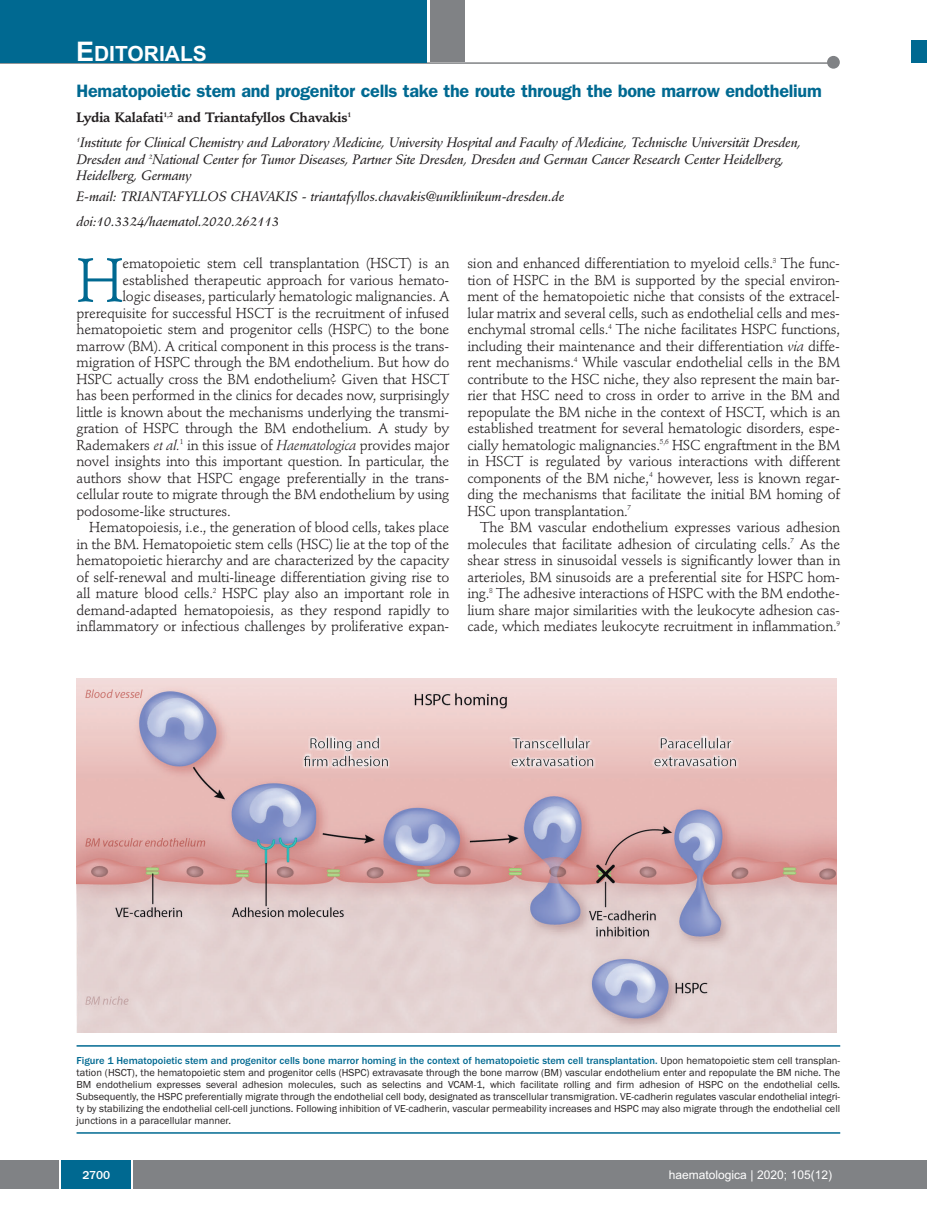
<style>
.page{position:relative;width:927px;height:1225px;background:#fff}
.page>*{position:absolute;margin:0;border:0;box-sizing:border-box;transform-origin:0 0}
.t1{font:60.45px "Stempel Schneidler";color:#006991}
.t2{font:700 21px "Arial";color:#fff}
.t3{font:600 18px "Franklin Gothic";letter-spacing:-.015em;color:#006991}
.t4{font:14.25px/16.5px "Stempel Schneidler";letter-spacing:-.015em;color:#231f20;text-align:justify}
.t5{font:italic 13.5px/16.5px "Stempel Schneidler Med";letter-spacing:-.015em;color:#231f20}
.t6{font:700 13.5px "Stempel Schneidler";letter-spacing:-.005em;color:#231f20}
.t7{font:12px "Arial";color:#fff}
.t8{font:500 12px "Franklin Gothic";color:#fff}
.t9{font:10.5px/12px "Franklin Gothic";color:#231f20;text-align:justify}
.s1{font-size:27px}
.s2{font-style:italic}
.s3{font-weight:500;color:#006991}
</style>
<div class="page">
<hr style="left:0;top:62px;width:837px;height:2px;background:#808285">
<div style="left:0;top:1160px;width:910px;height:28px;background:#808285"></div>
<div style="left:61px;top:1160px;width:71px;height:28px;background:#006991"></div>
<div style="left:827px;top:56px;width:13px;height:13px;background:#808285;border-radius:50%"></div>
<div style="left:431px;top:0;width:34px;height:62px;background:#808285"></div>
<div style="left:0;top:0;width:427px;height:62px;background:#006991"></div>
<svg style="left:60px;top:1160px;width:1px;height:28px"></svg>
<svg style="left:132px;top:1160px;width:1px;height:28px"></svg>
<div style="left:911px;top:40px;width:16px;height:22px;background:#006991"></div>
<div style="left:910px;top:1160px;width:17px;height:28px;background:#808285"></div>
<img style="left:77px;top:678px;width:759px;height:354px">
<hr style="left:77px;top:1045px;width:763px;height:1px;background:#006991">
<hr style="left:77px;top:1132px;width:763px;height:1px;background:#006991">
<h2 class="t2" style="left:76px;top:42px;width:132px"><span class="s1">E</span>DITORIALS</h2>
<p class="t3" style="left:77px;top:85px;width:747px">Hematopoietic stem and progenitor cells take the route through the bone marrow endothelium</p>
<p class="t6" style="left:77px;top:112px;width:276px">Lydia Kalafati<sup>1,2</sup> and Triantafyllos Chavakis<sup>1</sup></p>
<p class="t5" style="left:77px;top:136px;width:726px"><sup>1</sup>Institute for Clinical Chemistry and Laboratory Medicine, University Hospital and Faculty of Medicine, Technische Universität Dresden,<br>Dresden and <sup>2</sup>National Center for Tumor Diseases, Partner Site Dresden, Dresden and German Cancer Research Center Heidelberg,<br>Heidelberg, Germany</p>
<p class="t5" style="left:77px;top:185px;width:489px;line-height:25px">E-mail: TRIANTAFYLLOS CHAVAKIS - triantafyllos.chavakis@uniklinikum-dresden.de doi:10.3324/haematol.2020.262113</p>
<h1 class="t1" style="left:77px;top:255px;width:48px">H</h1>
<p class="t4" style="left:122px;top:256px;width:328px">ematopoietic stem cell transplantation (HSCT) is an</p>
<p class="t4" style="left:467px;top:256px;width:374px">sion and enhanced differentiation to myeloid cells.<sup>3</sup> The func&shy;tion of HSPC in the BM is supported by the special environ&shy;ment of the hematopoietic niche that consists of the extracel&shy;lular matrix and several cells, such as endothelial cells and mes&shy;enchymal stromal cells.<sup>4</sup> The niche facilitates HSPC functions, including their maintenance and their differentiation <span class="s2">via</span> diffe - rent mechanisms.<sup>4</sup> While vascular endothelial cells in the BM contribute to the HSC niche, they also represent the main bar&shy;rier that HSC need to cross in order to arrive in the BM and repopulate the BM niche in the context of HSCT, which is an established treatment for several hematologic disorders, espe&shy;cially hematologic malignancies.<sup>5,6</sup> HSC engraftment in the BM in HSCT is regulated by various interactions with different components of the BM niche,<sup>4</sup> however, less is known regar - ding the mechanisms that facilitate the initial BM homing of HSC upon transplantation.<sup>7</sup></p>
<p class="t4" style="left:467px;top:520px;width:374px;text-indent:13px">The BM vascular endothelium expresses various adhesion molecules that facilitate adhesion of circulating cells.<sup>7</sup> As the shear stress in sinusoidal vessels is significantly lower than in arterioles, BM sinusoids are a preferential site for HSPC hom&shy;ing.<sup>8</sup> The adhesive interactions of HSPC with the BM endothe&shy;lium share major similarities with the leukocyte adhesion cas&shy;cade, which mediates leukocyte recruitment in inflammation.<sup>9</sup></p>
<p class="t4" style="left:122px;top:273px;width:328px">established therapeutic approach for various hemato-</p>
<p class="t4" style="left:122px;top:289px;width:328px">logic diseases, particularly hematologic malignancies. A</p>
<p class="t4" style="left:77px;top:306px;width:374px">prerequisite for successful HSCT is the recruitment of infused</p>
<p class="t4" style="left:77px;top:322px;width:374px">hematopoietic stem and progenitor cells (HSPC) to the bone</p>
<p class="t4" style="left:77px;top:339px;width:374px">marrow (BM). A critical component in this process is the trans-</p>
<p class="t4" style="left:77px;top:355px;width:374px">migration of HSPC through the BM endothelium. But how do</p>
<p class="t4" style="left:77px;top:372px;width:374px">HSPC actually cross the BM endothelium? Given that HSCT</p>
<p class="t4" style="left:77px;top:388px;width:374px">has been performed in the clinics for decades now, surprisingly</p>
<p class="t4" style="left:77px;top:405px;width:374px">little is known about the mechanisms underlying the transmi-</p>
<p class="t4" style="left:77px;top:421px;width:374px">gration of HSPC through the BM endothelium. A study by</p>
<p class="t4" style="left:77px;top:438px;width:374px">Rademakers <span class="s2">et al.</span><sup>1</sup> in this issue of <span class="s2">Haematologica</span> provides major</p>
<p class="t4" style="left:77px;top:454px;width:374px">novel insights into this important question. In particular, the</p>
<p class="t4" style="left:77px;top:471px;width:374px">authors show that HSPC engage preferentially in the trans -</p>
<p class="t4" style="left:77px;top:487px;width:374px">cellular route to migrate through the BM endothelium by using</p>
<p class="t4" style="left:77px;top:504px;width:156px">podosome-like structures.</p>
<p class="t4" style="left:89px;top:520px;width:362px">Hematopoiesis, i.e., the generation of blood cells, takes place</p>
<p class="t4" style="left:77px;top:537px;width:374px">in the BM. Hematopoietic stem cells (HSC) lie at the top of the</p>
<p class="t4" style="left:77px;top:553px;width:374px">hematopoietic hierarchy and are characterized by the capacity</p>
<p class="t4" style="left:77px;top:570px;width:374px">of self-renewal and multi-lineage differentiation giving rise to</p>
<p class="t4" style="left:77px;top:586px;width:374px">all mature blood cells.<sup>2</sup> HSPC play also an important role in</p>
<p class="t4" style="left:77px;top:603px;width:374px">demand-adapted hematopoiesis, as they respond rapidly to</p>
<p class="t4" style="left:77px;top:619px;width:374px">inflammatory or infectious challenges by proliferative expan-</p>
<p class="t9" style="left:77px;top:1054px;width:765px"><span class="s3">Figure 1 Hematopoietic stem and progenitor cells bone marror homing in the context of hematopoietic stem cell transplantation.</span> Upon hematopoietic stem cell transplan&shy;tation (HSCT), the hematopoietic stem and progenitor cells (HSPC) extravasate through the bone marrow (BM) vascular endothelium enter and repopulate the BM niche. The BM endothelium expresses several adhesion molecules, such as selectins and VCAM-1, which facilitate rolling and firm adhesion of HSPC on the endothelial cells.<br>Subsequently, the HSPC preferentially migrate through the endothelial cell body, designated as transcellular transmigration. VE-cadherin regulates vascular endothelial integri&shy;ty by stabilizing the endothelial cell-cell junctions. Following inhibition of VE-cadherin, vascular permeability increases and HSPC may also migrate through the endothelial cell junctions in a paracellular manner.</p>
<p class="t8" style="left:82px;top:1167px;width:29px">2700</p>
<p class="t7" style="left:669px;top:1167px;width:165px">haematologica | 2020; 105(12)</p>
</div>
